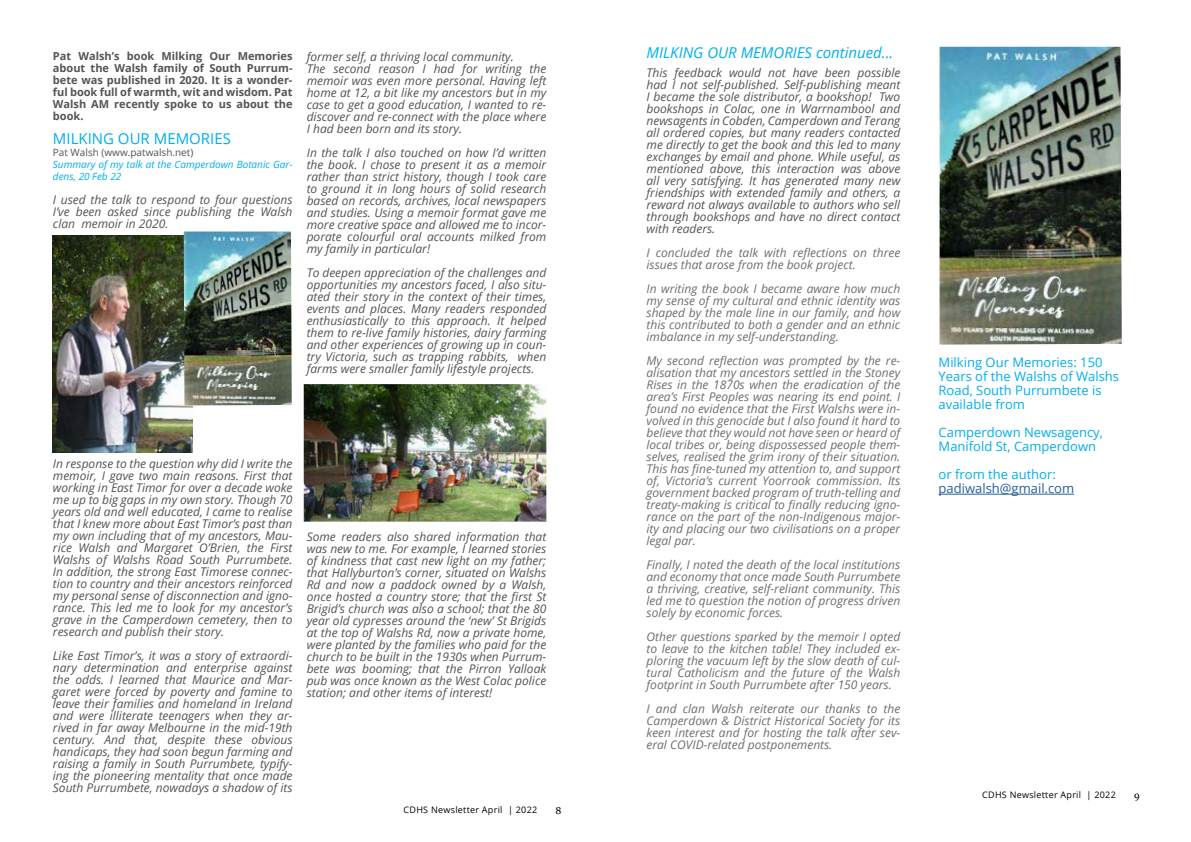
<style>
.page{position:relative;width:1191px;height:842px;background:#fff}
.page>*{position:absolute;margin:0;border:0;box-sizing:border-box;transform-origin:0 0}
.t1{font:italic 15px "Open Sans";color:#00aeef}
.t2{font:15px "Open Sans";color:#00aeef}
.t3{font:13px/14px "Open Sans";color:#00aeef}
.t4{font:13px "Open Sans";color:#215e9e}
.t5{font:italic 12px/12px "Open Sans";color:#545456;text-align:justify}
.t6{font:italic 12px/12px "Open Sans";color:#6d6e71;text-align:justify}
.t7{font:700 11px/12px "Open Sans";color:#545456;text-align:justify}
.t8{font:italic 10px/12px "Open Sans";color:#00aeef}
.t9{font:10px "Open Sans";color:#545456}
.t10{font:10px "Georgia";color:#000}
.t11{font:9px "Open Sans";letter-spacing:.03em;color:#000}
</style>
<div class="page">
<img style="left:52px;top:236px;width:140px;height:216px">
<img style="left:184px;top:231px;width:108px;height:174px">
<img style="left:304px;top:384px;width:242px;height:138px">
<img style="left:939px;top:47px;width:182px;height:298px">
<hr style="left:938px;top:494px;width:136px;height:1px;background:#215e9e">
<p class="t7" style="left:53px;top:50px;width:241px">Pat Walsh’s book Milking Our Memories about the Walsh family of South Purrum&shy;bete was published in 2020. It is a wonder&shy;ful book full of warmth, wit and wisdom. Pat Walsh AM recently spoke to us about the book.</p>
<p class="t2" style="left:53px;top:128px;width:179px">MILKING OUR MEMORIES</p>
<p class="t9" style="left:53px;top:145px;width:142px">Pat Walsh (www.patwalsh.net)</p>
<p class="t8" style="left:53px;top:158px;width:241px">Summary of my talk at the Camperdown Botanic Gar&shy;dens, 20 Feb 22</p>
<p class="t5" style="left:53px;top:193px;width:241px">I used the talk to respond to four questions I’ve been asked since publishing the Walsh clan memoir in 2020.</p>
<p class="t5" style="left:307px;top:50px;width:241px;text-align:left">former self, a thriving local community.<br>The second reason I had for writing the memoir was even more personal. Having left home at 12, a bit like my ancestors but in my case to get a good education, I wanted to re&shy;discover and re-connect with the place where I had been born and its story.</p>
<p class="t5" style="left:307px;top:146px;width:241px">In the talk I also touched on how I’d written the book. I chose to present it as a memoir rather than strict history, though I took care to ground it in long hours of solid research based on records, archives, local newspapers and studies. Using a memoir format gave me more creative space and allowed me to incor&shy;porate colourful oral accounts milked from my family in particular!</p>
<p class="t5" style="left:307px;top:266px;width:241px">To deepen appreciation of the challenges and opportunities my ancestors faced, I also situ&shy;ated their story in the context of their times, events and places. Many readers responded enthusiastically to this approach. It helped them to re-live family histories, dairy farming and other experiences of growing up in coun&shy;try Victoria, such as trapping rabbits, when farms were smaller family lifestyle projects.</p>
<p class="t5" style="left:53px;top:457px;width:241px">In response to the question why did I write the memoir, I gave two main reasons. First that working in East Timor for over a decade woke me up to big gaps in my own story. Though 70 years old and well educated, I came to realise that I knew more about East Timor’s past than my own including that of my ancestors, Mau&shy;rice Walsh and Margaret O’Brien, the First Walshs of Walshs Road South Purrumbete.<br>In addition, the strong East Timorese connec&shy;tion to country and their ancestors reinforced my personal sense of disconnection and igno&shy;rance. This led me to look for my ancestor’s grave in the Camperdown cemetery, then to research and publish their story.</p>
<p class="t5" style="left:53px;top:649px;width:241px">Like East Timor’s, it was a story of extraordi&shy;nary determination and enterprise against the odds. I learned that Maurice and Mar&shy;garet were forced by poverty and famine to leave their families and homeland in Ireland and were illiterate teenagers when they ar&shy;rived in far away Melbourne in the mid-19th century. And that, despite these obvious handicaps, they had soon begun farming and raising a family in South Purrumbete, typify&shy;ing the pioneering mentality that once made South Purrumbete, nowadays a shadow of its</p>
<p class="t5" style="left:307px;top:530px;width:241px">Some readers also shared information that was new to me. For example, I learned stories of kindness that cast new light on my father; that Hallyburton’s corner, situated on Walshs Rd and now a paddock owned by a Walsh, once hosted a country store; that the first St Brigid’s church was also a school; that the 80 year old cypresses around the ‘new’ St Brigids at the top of Walshs Rd, now a private home, were planted by the families who paid for the church to be built in the 1930s when Purrum&shy;bete was booming; that the Pirron Yalloak pub was once known as the West Colac police station; and other items of interest!</p>
<p class="t11" style="left:403px;top:803px;width:135px">CDHS Newsletter April | 2022</p>
<p class="t10" style="left:555px;top:803px;width:7px">8</p>
<p class="t1" style="left:646px;top:43px;width:248px">MILKING OUR MEMORIES continued...</p>
<p class="t5" style="left:646px;top:67px;width:255px">This feedback would not have been possible had I not self-published. Self-publishing meant I became the sole distributor, a bookshop! Two bookshops in Colac, one in Warrnambool and newsagents in Cobden, Camperdown and Terang all ordered copies, but many readers contacted me directly to get the book and this led to many exchanges by email and phone. While useful, as mentioned above, this interaction was above all very satisfying. It has generated many new friendships with extended family and others, a reward not always available to authors who sell through bookshops and have no direct contact with readers.</p>
<p class="t6" style="left:646px;top:247px;width:255px">I concluded the talk with reflections on three issues that arose from the book project.</p>
<p class="t6" style="left:646px;top:283px;width:255px">In writing the book I became aware how much my sense of my cultural and ethnic identity was shaped by the male line in our family, and how this contributed to both a gender and an ethnic imbalance in my self-understanding.</p>
<p class="t6" style="left:646px;top:355px;width:255px">My second reflection was prompted by the re&shy;alisation that my ancestors settled in the Stoney Rises in the 1870s when the eradication of the area’s First Peoples was nearing its end point. I found no evidence that the First Walshs were in&shy;volved in this genocide but I also found it hard to believe that they would not have seen or heard of local tribes or, being dispossessed people them&shy;selves, realised the grim irony of their situation.<br>This has fine-tuned my attention to, and support of, Victoria’s current Yoorrook commission. Its government backed program of truth-telling and treaty-making is critical to finally reducing igno&shy;rance on the part of the non-Indigenous major&shy;ity and placing our two civilisations on a proper legal par.</p>
<p class="t6" style="left:646px;top:559px;width:255px">Finally, I noted the death of the local institutions and economy that once made South Purrumbete a thriving, creative, self-reliant community. This led me to question the notion of progress driven solely by economic forces.</p>
<p class="t6" style="left:646px;top:631px;width:255px">Other questions sparked by the memoir I opted to leave to the kitchen table! They included ex&shy;ploring the vacuum left by the slow death of cul&shy;tural Catholicism and the future of the Walsh footprint in South Purrumbete after 150 years.</p>
<p class="t6" style="left:646px;top:703px;width:255px">I and clan Walsh reiterate our thanks to the Camperdown &amp; District Historical Society for its keen interest and for hosting the talk after sev&shy;eral COVID-related postponements.</p>
<p class="t3" style="left:938px;top:355px;width:182px">Milking Our Memories: 150<br>Years of the Walshs of Walshs<br>Road, South Purrumbete is available from</p>
<p class="t3" style="left:938px;top:425px;width:166px">Camperdown Newsagency,<br>Manifold St, Camperdown</p>
<p class="t3" style="left:938px;top:467px;width:119px">or from the author:</p>
<p class="t4" style="left:938px;top:479px;width:137px">padiwalsh@gmail.com</p>
<p class="t11" style="left:982px;top:788px;width:135px">CDHS Newsletter April | 2022</p>
<p class="t10" style="left:1134px;top:788px;width:7px">9</p>
</div>
